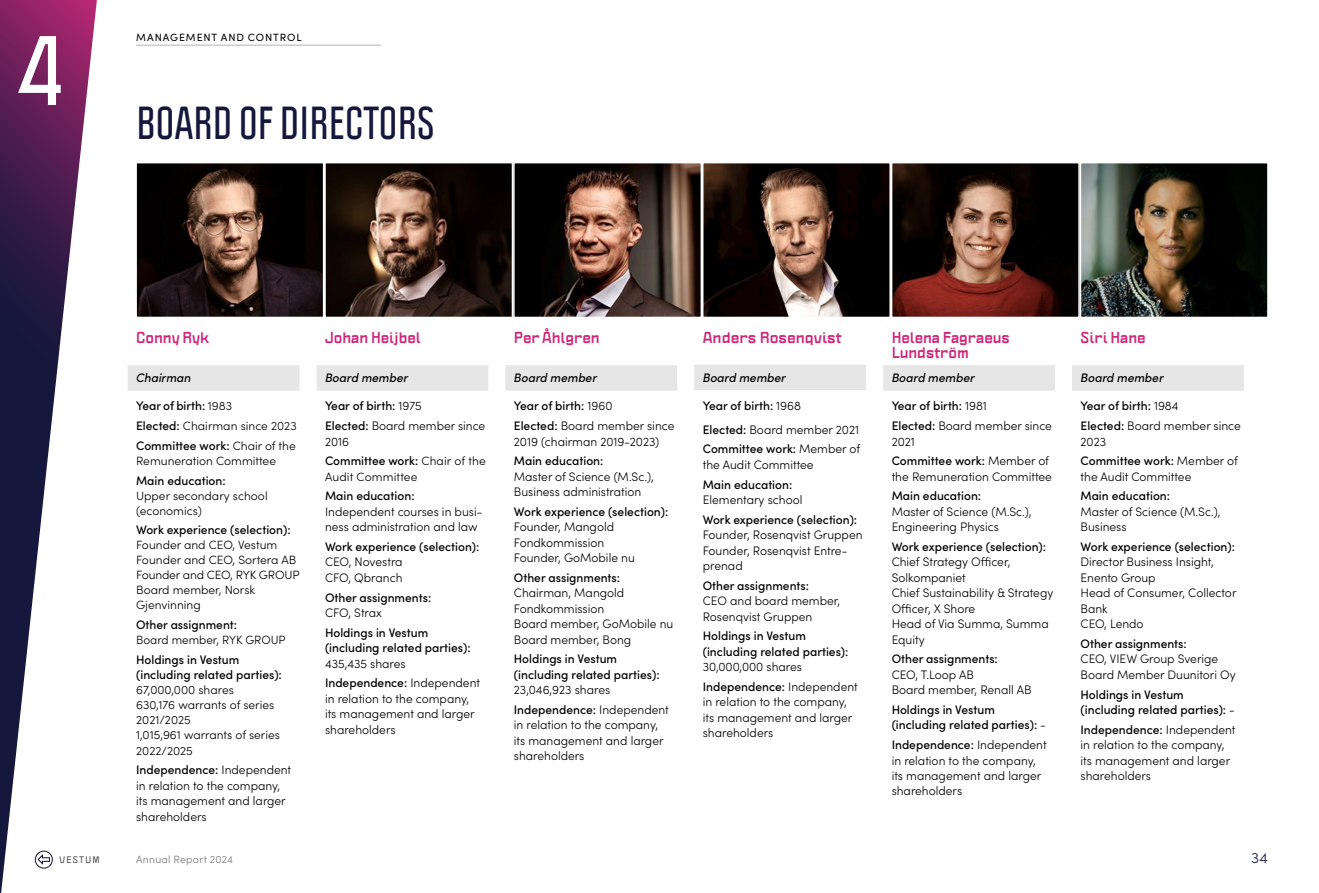
<style>
.page{position:relative;width:1319px;height:893px;background:#fff}
.page>*{position:absolute;margin:0;border:0;box-sizing:border-box;transform-origin:0 0}
.t1{font:700 90px "Politica";color:#fff}
._23_Rubrik_1{font:700 condensed 40.5px "Politica";letter-spacing:.01em;color:#16173c}
.t2{font:300 15px "Sofia Pro";color:#16173c}
.t3{font:13.95px/15.5px "Politica Extra Bold Xp";color:#cb297a}
.t4{font:300 12.3px/15.5px "Sofia Pro";color:#000}
.t5{font:500 12.3px/15.5px "Sofia Pro";color:#000}
.t6{font:italic 500 12.3px "Sofia Pro";color:#000}
.t7{font:300 12px/15px "Sofia Pro";color:#000}
.t8{font:10.5px "Sofia Pro";letter-spacing:.085em;color:#000}
.t9{font:300 10.5px "Sofia Pro";letter-spacing:.025em;color:#777}
.t10{font:8.25px "Politica Bold Xp";letter-spacing:.15em;color:#3c3c3c}
.s1{font-weight:300;font-size:12px}
.s2{font-weight:500;font-size:12.3px}
.s3{font-weight:500}
.s4{font-weight:300}
</style>
<div class="page">
<svg style="left:0;top:0;width:97px;height:893px"></svg>
<hr style="left:136px;top:45px;width:245px;height:1px;background:#b0b3b5">
<div style="left:128px;top:365px;width:171px;height:26px;background:#e6e6e6"></div>
<div style="left:316px;top:365px;width:172px;height:26px;background:#e6e6e6"></div>
<div style="left:505px;top:365px;width:172px;height:26px;background:#e6e6e6"></div>
<div style="left:694px;top:365px;width:172px;height:25px;background:#e6e6e6"></div>
<div style="left:883px;top:365px;width:171px;height:26px;background:#e6e6e6"></div>
<div style="left:1071px;top:365px;width:172px;height:26px;background:#e6e6e6"></div>
<img style="left:138px;top:165px;width:183px;height:150px">
<div style="left:135px;top:162px;width:189px;height:156px;border:2px solid #fff"></div>
<img style="left:327px;top:165px;width:183px;height:150px">
<div style="left:324px;top:162px;width:189px;height:156px;border:2px solid #fff"></div>
<img style="left:516px;top:165px;width:560px;height:150px">
<div style="left:513px;top:162px;width:189px;height:156px;border:2px solid #fff"></div>
<div style="left:702px;top:162px;width:188px;height:156px;border:2px solid #fff"></div>
<div style="left:890px;top:162px;width:189px;height:156px;border:2px solid #fff"></div>
<img style="left:1082px;top:165px;width:183px;height:150px">
<div style="left:1079px;top:162px;width:189px;height:156px;border:2px solid #fff"></div>
<svg style="left:35px;top:850px;width:18px;height:19px"></svg>
<h1 class="t1" style="left:17px;top:3px;width:49px">4</h1>
<p class="t8" style="left:136px;top:29px;width:167px">MANAGEMENT AND CONTROL</p>
<p class="_23_Rubrik_1" style="left:136px;top:93px;width:300px">BOARD OF DIRECTORS</p>
<p class="t3" style="left:136px;top:329px;width:75px">Conny Ryk</p>
<p class="t6" style="left:136px;top:369px;width:56px">Chairman</p>
<p class="t5" style="left:136px;top:398px;width:97px">Year of birth: <span class="s1">1983</span></p>
<p class="t7" style="left:136px;top:418px;width:162px"><span class="s2">Elected:</span> Chairman since 2023</p>
<p class="t5" style="left:136px;top:437px;width:161px">Committee work: <span class="s1">Chair of the</span></p>
<p class="t7" style="left:136px;top:452px;width:141px">Remuneration Committee</p>
<p class="t5" style="left:136px;top:472px;width:91px">Main education:</p>
<p class="t7" style="left:136px;top:487px;width:133px">Upper secondary school (economics)</p>
<p class="t5" style="left:136px;top:521px;width:156px">Work experience (selection):</p>
<p class="t7" style="left:136px;top:537px;width:165px">Founder and CEO, Vestum<br>Founder and CEO, Sortera AB<br>Founder and CEO, RYK GROUP<br>Board member, Norsk<br>Gjenvinning</p>
<p class="t5" style="left:136px;top:616px;width:102px">Other assignment:</p>
<p class="t7" style="left:136px;top:631px;width:151px">Board member, RYK GROUP</p>
<p class="t5" style="left:136px;top:651px;width:147px">Holdings in Vestum (including related parties):</p>
<p class="t7" style="left:136px;top:682px;width:145px">67,000,000 shares<br>630,176 warrants of series<br>2021/2025<br>1,015,961 warrants of series<br>2022/2025</p>
<p class="t4" style="left:136px;top:761px;width:156px"><span class="s3">Independence:</span> Independent in relation to the company, its management and larger shareholders</p>
<p class="t3" style="left:325px;top:329px;width:97px">Johan Heijbel</p>
<p class="t6" style="left:325px;top:369px;width:85px">Board member</p>
<p class="t5" style="left:325px;top:398px;width:98px">Year of birth: <span class="s4">1975</span></p>
<p class="t4" style="left:325px;top:417px;width:162px"><span class="s3">Elected:</span> Board member since<br>2016</p>
<p class="t5" style="left:325px;top:452px;width:162px">Committee work: <span class="s1">Chair of the</span></p>
<p class="t7" style="left:325px;top:468px;width:94px">Audit Committee</p>
<p class="t4" style="left:325px;top:488px;width:159px"><span class="s3">Main education:<br></span>Independent courses in busi&shy;ness administration and law</p>
<p class="t5" style="left:325px;top:538px;width:156px">Work experience (selection):<br><span class="s4">CEO, Novestra<br>CFO, Qbranch</span></p>
<p class="t5" style="left:325px;top:589px;width:108px">Other assignments:<br><span class="s4">CFO, Strax</span></p>
<p class="t5" style="left:325px;top:624px;width:147px">Holdings in Vestum (including related parties):<br><span class="s4">435,435 shares</span></p>
<p class="t4" style="left:325px;top:675px;width:156px"><span class="s3">Independence:</span> Independent in relation to the company, its management and larger shareholders</p>
<p class="t3" style="left:514px;top:329px;width:87px">Per Åhlgren</p>
<p class="t6" style="left:514px;top:369px;width:85px">Board member</p>
<p class="t5" style="left:514px;top:398px;width:100px">Year of birth: <span class="s4">1960</span></p>
<p class="t4" style="left:514px;top:417px;width:162px"><span class="s3">Elected:</span> Board member since<br>2019 (chairman 2019-2023)</p>
<p class="t4" style="left:514px;top:452px;width:141px"><span class="s3">Main education:<br></span>Master of Science (M.Sc.),<br>Business administration</p>
<p class="t4" style="left:514px;top:503px;width:156px"><span class="s3">Work experience (selection):<br></span>Founder, Mangold<br>Fondkommission<br>Founder, GoMobile nu</p>
<p class="t4" style="left:514px;top:569px;width:161px"><span class="s3">Other assignments:<br></span>Chairman, Mangold<br>Fondkommission<br>Board member, GoMobile nu<br>Board member, Bong</p>
<p class="t5" style="left:514px;top:651px;width:147px">Holdings in Vestum (including related parties):<br><span class="s4">23,046,923 shares</span></p>
<p class="t4" style="left:514px;top:701px;width:156px"><span class="s3">Independence:</span> Independent in relation to the company, its management and larger shareholders</p>
<p class="t3" style="left:702px;top:329px;width:140px">Anders Rosenqvist</p>
<p class="t6" style="left:702px;top:368px;width:85px">Board member</p>
<p class="t5" style="left:702px;top:397px;width:100px">Year of birth: <span class="s4">1968</span></p>
<p class="t4" style="left:702px;top:421px;width:158px"><span class="s3">Elected:</span> Board member 2021</p>
<p class="t4" style="left:702px;top:441px;width:159px"><span class="s3">Committee work:</span> Member of the Audit Committee</p>
<p class="t4" style="left:702px;top:476px;width:101px"><span class="s3">Main education:<br></span>Elementary school</p>
<p class="t4" style="left:702px;top:511px;width:161px"><span class="s3">Work experience (selection):<br></span>Founder, Rosenqvist Gruppen<br>Founder, Rosenqvist Entre&shy;prenad</p>
<p class="t4" style="left:702px;top:577px;width:139px"><span class="s3">Other assignments:<br></span>CEO and board member,<br>Rosenqvist Gruppen</p>
<p class="t5" style="left:702px;top:628px;width:147px">Holdings in Vestum (including related parties):<br><span class="s4">30,000,000 shares</span></p>
<p class="t4" style="left:702px;top:678px;width:156px"><span class="s3">Independence:</span> Independent in relation to the company, its management and larger shareholders</p>
<p class="t3" style="left:891px;top:329px;width:120px">Helena Fagraeus<br>Lundström</p>
<p class="t6" style="left:891px;top:369px;width:85px">Board member</p>
<p class="t5" style="left:891px;top:398px;width:97px">Year of birth: <span class="s4">1981</span></p>
<p class="t4" style="left:891px;top:417px;width:162px"><span class="s3">Elected:</span> Board member since<br>2021</p>
<p class="t4" style="left:891px;top:452px;width:162px"><span class="s3">Committee work:</span> Member of the Remuneration Committee</p>
<p class="t4" style="left:891px;top:488px;width:141px"><span class="s3">Main education:<br></span>Master of Science (M.Sc.),<br>Engineering Physics</p>
<p class="t4" style="left:891px;top:538px;width:163px"><span class="s3">Work experience (selection):<br></span>Chief Strategy Officer,<br>Solkompaniet<br>Chief Sustainability &amp; Strategy<br>Officer, X Shore<br>Head of Via Summa, Summa<br>Equity</p>
<p class="t4" style="left:891px;top:651px;width:141px"><span class="s3">Other assignments:<br></span>CEO, T.Loop AB<br>Board member, Renall AB</p>
<p class="t5" style="left:891px;top:701px;width:156px">Holdings in Vestum (including related parties): <span class="s4">-</span></p>
<p class="t4" style="left:891px;top:736px;width:156px"><span class="s3">Independence:</span> Independent in relation to the company, its management and larger shareholders</p>
<p class="t3" style="left:1080px;top:329px;width:67px">Siri Hane</p>
<p class="t6" style="left:1080px;top:369px;width:85px">Board member</p>
<p class="t5" style="left:1080px;top:398px;width:100px">Year of birth: <span class="s4">1984</span></p>
<p class="t4" style="left:1080px;top:417px;width:162px"><span class="s3">Elected:</span> Board member since<br>2023</p>
<p class="t4" style="left:1080px;top:452px;width:159px"><span class="s3">Committee work:</span> Member of the Audit Committee</p>
<p class="t4" style="left:1080px;top:488px;width:141px"><span class="s3">Main education:<br></span>Master of Science (M.Sc.),<br>Business</p>
<p class="t4" style="left:1080px;top:538px;width:157px"><span class="s3">Work experience (selection):<br></span>Director Business Insight,<br>Enento Group<br>Head of Consumer, Collector<br>Bank<br>CEO, Lendo</p>
<p class="t4" style="left:1080px;top:635px;width:157px"><span class="s3">Other assignments:<br></span>CEO, VIEW Group Sverige<br>Board Member Duunitori Oy</p>
<p class="t5" style="left:1080px;top:686px;width:156px">Holdings in Vestum (including related parties): <span class="s4">-</span></p>
<p class="t4" style="left:1080px;top:721px;width:156px"><span class="s3">Independence:</span> Independent in relation to the company, its management and larger shareholders</p>
<p class="t10" style="left:60px;top:854px;width:41px">VESTUM</p>
<p class="t9" style="left:136px;top:852px;width:98px">Annual Report 2024</p>
<p class="t2" style="left:1250px;top:847px;width:18px">34</p>
</div>
